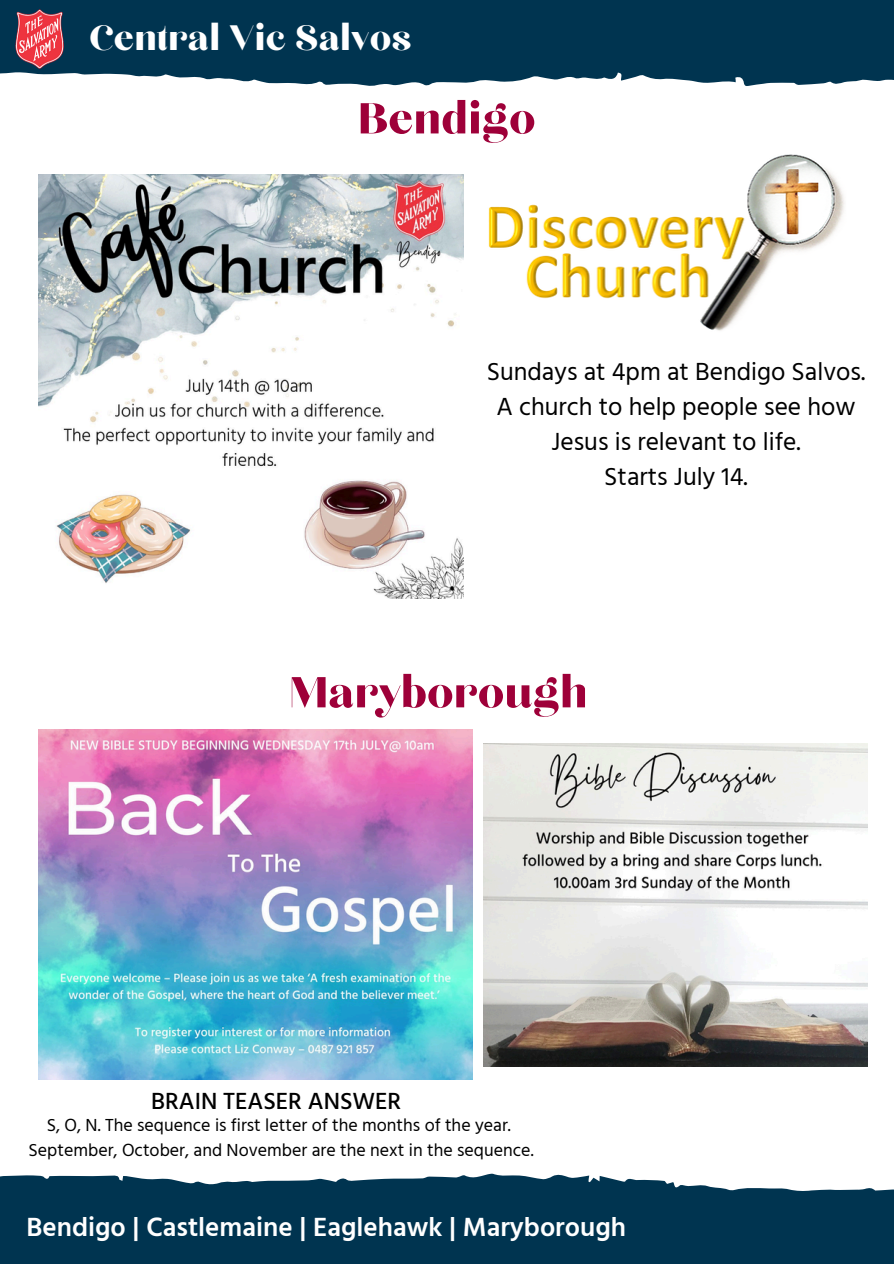
<style>
.page{position:relative;width:894px;height:1264px;background:#fff}
.page>*{position:absolute;margin:0;border:0;box-sizing:border-box;transform-origin:0 0}
.t1{font:54px "Chloe";color:#9e0039}
.t2{font:44.1px "Chloe";color:#fff}
.t3{font:600 27px "Hind Guntur";color:#fff}
.t4{font:25.5px/34.8px "Hind Guntur";color:#000;text-align:center}
.t5{font:500 24px "Hind Guntur";color:#000}
.t6{font:18px "Hind Guntur";color:#000}
</style>
<div class="page">
<svg style="left:0;top:0;width:893px;height:86px;background:#13435d"></svg>
<img style="left:14px;top:8px;width:51px;height:61px">
<svg style="left:0;top:1173px;width:893px;height:90px;background:#16465f"></svg>
<img style="left:39px;top:729px;width:433px;height:350px">
<img style="left:488px;top:154px;width:357px;height:177px">
<img style="left:483px;top:743px;width:384px;height:323px">
<img style="left:39px;top:174px;width:424px;height:424px">
<h4 class="t2" style="left:89px;top:17px;width:324px">Central Vic Salvos</h4>
<h5 class="t1" style="left:358px;top:93px;width:179px">Bendigo</h5>
<p class="t4" style="left:486px;top:354px;width:380px">Sundays at 4pm at Bendigo Salvos.<br>A church to help people see how<br>Jesus is relevant to life.<br>Starts July 14.</p>
<p class="t1" style="left:289px;top:667px;width:300px">Maryborough</p>
<p class="t5" style="left:151px;top:1086px;width:251px">BRAIN TEASER ANSWER</p>
<p class="t6" style="left:47px;top:1114px;width:465px">S, O, N. The sequence is first letter of the months of the year.</p>
<p class="t6" style="left:29px;top:1139px;width:506px">September, October, and November are the next in the sequence.</p>
<h1 class="t3" style="left:27px;top:1211px;width:600px">Bendigo | Castlemaine | Eaglehawk | Maryborough</h1>
</div>
